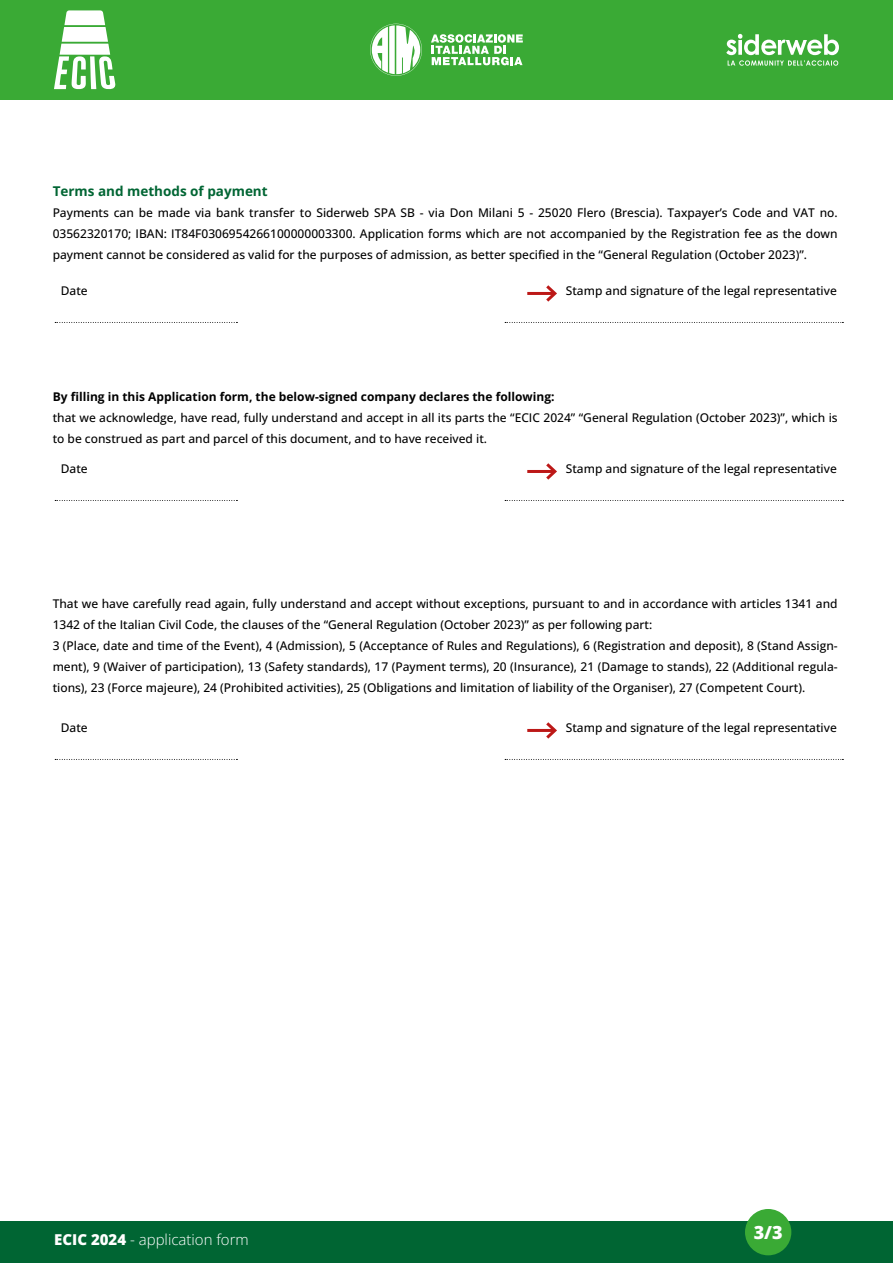
<style>
.page{position:relative;width:893px;height:1263px;background:#fff}
.page>*{position:absolute;margin:0;border:0;box-sizing:border-box;transform-origin:0 0}
.t1{font:800 18px "Open Sans";color:#fff}
.t2{font:300 15px "Open Sans";color:#fff}
.t3{font:700 13.5px "Open Sans";color:#006533}
.t4{font:500 12px/21px "Open Sans";color:#000}
.t5{font:700 12px "Open Sans";color:#000}
.s1{font-weight:800}
</style>
<div class="page">
<div style="left:0;top:0;width:893px;height:100px;background:#3aaa35"></div>
<div style="left:0;top:1221px;width:893px;height:42px;background:#006533"></div>
<svg style="left:726px;top:34px;width:113px;height:32px"></svg>
<svg style="left:431px;top:34px;width:92px;height:31px"></svg>
<svg style="left:370px;top:24px;width:52px;height:52px"></svg>
<svg style="left:54px;top:10px;width:61px;height:79px"></svg>
<div style="left:745px;top:1209px;width:46px;height:46px;background:#3aaa35;border-radius:50%"></div>
<svg style="left:55px;top:322px;width:182px;height:1px"></svg>
<svg style="left:505px;top:322px;width:338px;height:1px"></svg>
<hr style="left:527px;top:292px;width:28px;height:3px;background:#bc1817">
<svg style="left:546px;top:285px;width:11px;height:17px"></svg>
<svg style="left:55px;top:500px;width:182px;height:1px"></svg>
<svg style="left:505px;top:500px;width:338px;height:1px"></svg>
<hr style="left:527px;top:470px;width:28px;height:3px;background:#bc1817">
<svg style="left:546px;top:463px;width:11px;height:17px"></svg>
<svg style="left:55px;top:759px;width:182px;height:1px"></svg>
<svg style="left:505px;top:759px;width:338px;height:1px"></svg>
<hr style="left:527px;top:729px;width:28px;height:3px;background:#bc1817">
<svg style="left:543px;top:722px;width:14px;height:17px"></svg>
<p class="t3" style="left:53px;top:182px;width:217px">Terms and methods of payment</p>
<p class="t4" style="left:53px;top:202px;width:786px;text-align:justify">Payments can be made via bank transfer to Siderweb SPA SB - via Don Milani 5 - 25020 Flero (Brescia). Taxpayer’s Code and VAT no.<br>03562320170; IBAN: IT84F0306954266100000003300. Application forms which are not accompanied by the Registration fee as the down payment cannot be considered as valid for the purposes of admission, as better specified in the “General Regulation (October 2023)”.</p>
<p class="t4" style="left:61px;top:280px;width:28px">Date</p>
<p class="t4" style="left:566px;top:280px;width:273px">Stamp and signature of the legal representative</p>
<p class="t5" style="left:53px;top:389px;width:503px">By filling in this Application form, the below-signed company declares the following:</p>
<p class="t4" style="left:53px;top:407px;width:786px">that we acknowledge, have read, fully understand and accept in all its parts the “ECIC 2024” “General Regulation (October 2023)”, which is to be construed as part and parcel of this document, and to have received it.</p>
<p class="t4" style="left:61px;top:458px;width:28px">Date</p>
<p class="t4" style="left:566px;top:458px;width:273px">Stamp and signature of the legal representative</p>
<p class="t4" style="left:53px;top:593px;width:786px">That we have carefully read again, fully understand and accept without exceptions, pursuant to and in accordance with articles 1341 and 1342 of the Italian Civil Code, the clauses of the “General Regulation (October 2023)” as per following part:<br>3 (Place, date and time of the Event), 4 (Admission), 5 (Acceptance of Rules and Regulations), 6 (Registration and deposit), 8 (Stand Assign&shy;ment), 9 (Waiver of participation), 13 (Safety standards), 17 (Payment terms), 20 (Insurance), 21 (Damage to stands), 22 (Additional regula&shy;tions), 23 (Force majeure), 24 (Prohibited activities), 25 (Obligations and limitation of liability of the Organiser), 27 (Competent Court).</p>
<p class="t4" style="left:61px;top:717px;width:28px">Date</p>
<p class="t4" style="left:566px;top:717px;width:273px">Stamp and signature of the legal representative</p>
<p class="t2" style="left:54px;top:1229px;width:196px"><span class="s1">ECIC 2024</span> - application form</p>
<h1 class="t1" style="left:754px;top:1220px;width:31px">3/3</h1>
</div>
